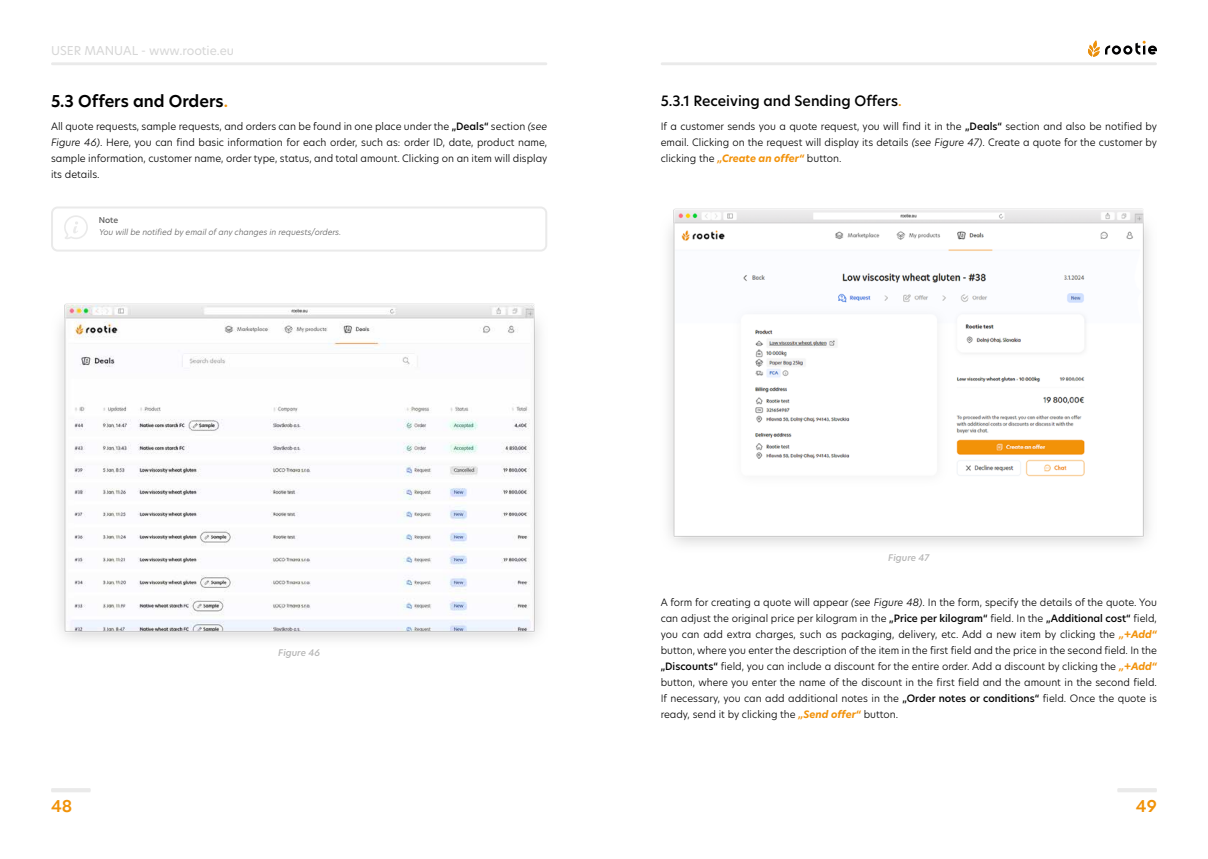
<style>
.page{position:relative;width:1208px;height:859px;background:#fff}
.page>*{position:absolute;margin:0;border:0;box-sizing:border-box;transform-origin:0 0}
.t1{font:600 16px "New Hero";color:#000}
.t2{font:600 16px "New Hero";color:#f19208}
.t3{font:500 14px "New Hero";color:#000}
.t4{font:12px "New Hero";color:#d6d6d6}
.t5{font:300 10px/16px "New Hero";color:#000;text-align:justify}
.t6{font:italic 500 9px "New Hero";color:#b5b5b5}
.t7{font:italic 300 8px "New Hero";color:#616161}
.t8{font:500 8px "New Hero";color:#616161}
.s1{color:#f19208}
.s2{font-weight:500}
.s3{font-style:italic}
.s4{font-weight:700;font-style:italic;color:#f2920a}
</style>
<div class="page">
<svg style="left:51px;top:788px;width:40px;height:4px"></svg>
<svg style="left:1117px;top:788px;width:40px;height:4px"></svg>
<hr style="left:51px;top:62px;width:496px;height:3px;background:#eaeaea">
<hr style="left:660px;top:62px;width:497px;height:3px;background:#eaeaea">
<svg style="left:1088px;top:40px;width:69px;height:17px"></svg>
<img style="left:59px;top:303px;width:481px;height:337px">
<img style="left:668px;top:208px;width:481px;height:337px">
<div style="left:51px;top:206px;width:496px;height:46px;border:2px solid #eaeaea;border-radius:6px"></div>
<svg style="left:64px;top:215px;width:24px;height:24px"></svg>
<p class="t4" style="left:51px;top:42px;width:184px">USER MANUAL - www.rootie.eu</p>
<h1 class="t1" style="left:51px;top:90px;width:178px">5.3 Offers and Orders<span class="s1">.</span></h1>
<p class="t5" style="left:51px;top:118px;width:498px">All quote requests, sample requests, and orders can be found in one place under the <span class="s2">„Deals“</span> section <span class="s3">(see Figure 46)</span>. Here, you can find basic information for each order, such as: order ID, date, product name, sample information, customer name, order type, status, and total amount. Clicking on an item will display its details.</p>
<p class="t8" style="left:99px;top:215px;width:21px">Note</p>
<p class="t7" style="left:99px;top:227px;width:245px">You willbe notified by emailofany changes in requests/orders.</p>
<h2 class="t3" style="left:660px;top:92px;width:242px">5.3.1 Receiving and Sending Offers<span class="s1">.</span></h2>
<p class="t5" style="left:660px;top:118px;width:498px">If a customer sends you a quote request, you will find it in the <span class="s2">„Deals“</span> section and also be notified by email. Clicking on the request will display its details <span class="s3">(see Figure 47)</span>. Create a quote for the customer by clicking the <span class="s4">„Create an offer“</span> button.</p>
<p class="t6" style="left:278px;top:647px;width:43px">Figure 46</p>
<p class="t6" style="left:888px;top:552px;width:43px">Figure 47</p>
<p class="t5" style="left:660px;top:594px;width:498px">A form for creating a quote will appear <span class="s3">(see Figure 48)</span>. In the form, specify the details of the quote. You can adjust the original price per kilogram in the <span class="s2">„Price per kilogram“</span> field. In the <span class="s2">„Additional cost“</span> field, you can add extra charges, such as packaging, delivery, etc. Add a new item by clicking the <span class="s4">„+Add“ </span>button, where you enter the description of the item in the first field and the price in the second field. In the <span class="s2">„Discounts“</span> field, you can include a discount for the entire order. Add a discount by clicking the <span class="s4">„+Add“ </span>button, where you enter the name of the discount in the first field and the amount in the second field.<br>If necessary, you can add additional notes in the <span class="s2">„Order notes or conditions“</span> field. Once the quote is ready, send it by clicking the <span class="s4">„Send offer“</span> button.</p>
<h1 class="t2" style="left:51px;top:795px;width:23px">48</h1>
<h1 class="t2" style="left:1136px;top:795px;width:22px">49</h1>
</div>
